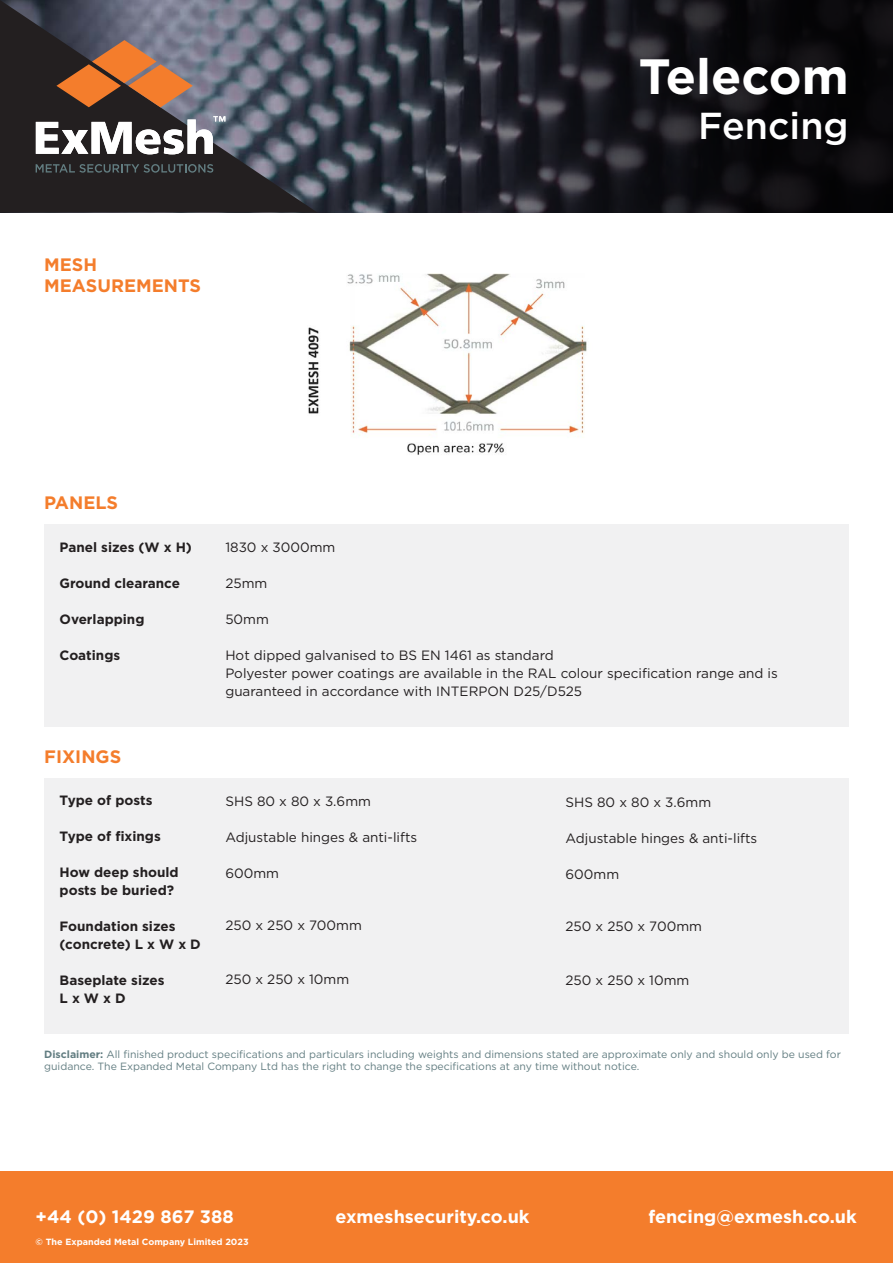
<style>
.page{position:relative;width:893px;height:1263px;background:#fff}
.page>*{position:absolute;margin:0;border:0;box-sizing:border-box;transform-origin:0 0}
.t1{font:700 49.5px "Gotham";color:#fff}
.t2{font:500 37.5px "Gotham";color:#fff}
.t3{font:700 18px "Gotham";color:#fff}
.t4{font:700 18px/21.6px "Gotham";color:#f47d2c}
.t5{font:13.5px/18px "Gotham";color:#231f20}
.t6{font:700 13.5px/18px "Gotham";color:#231f20}
.t7{font:10.5px/12.6px "Gotham";color:#627d81}
.t8{font:700 9px "Gotham";color:#fff}
.s1{font-weight:700}
</style>
<div class="page">
<svg style="left:318px;top:0;width:575px;height:212px;background:#1f2026"></svg>
<div style="left:0;top:1171px;width:893px;height:92px;background:#f47d2c"></div>
<svg style="left:0;top:0;width:318px;height:213px;background:#45464f"></svg>
<svg style="left:36px;top:116px;width:189px;height:38px"></svg>
<svg style="left:36px;top:164px;width:177px;height:9px;background:#383f41"></svg>
<svg style="left:56px;top:40px;width:137px;height:67px;background:#986243"></svg>
<div style="left:44px;top:524px;width:805px;height:203px;background:#f1f1f2"></div>
<div style="left:44px;top:778px;width:805px;height:256px;background:#f1f1f2"></div>
<img style="left:308px;top:273px;width:279px;height:182px">
<h3 class="t4" style="left:44px;top:253px;width:158px">MESH<br>MEASUREMENTS</h3>
<h1 class="t1" style="left:639px;top:43px;width:211px">Telecom</h1>
<h2 class="t2" style="left:698px;top:101px;width:152px">Fencing</h2>
<h3 class="t4" style="left:44px;top:492px;width:75px">PANELS</h3>
<p class="t6" style="left:60px;top:538px;width:134px">Panel sizes (W x H)</p>
<p class="t6" style="left:60px;top:574px;width:122px">Ground clearance</p>
<p class="t6" style="left:60px;top:610px;width:86px">Overlapping</p>
<p class="t6" style="left:60px;top:646px;width:62px">Coatings</p>
<h3 class="t4" style="left:44px;top:745px;width:78px">FIXINGS</h3>
<p class="t6" style="left:60px;top:791px;width:94px">Type of posts</p>
<p class="t6" style="left:60px;top:827px;width:103px">Type of fixings</p>
<p class="t6" style="left:60px;top:863px;width:121px">How deep should posts be buried?</p>
<p class="t6" style="left:60px;top:917px;width:143px">Foundation sizes (concrete) L x W x D</p>
<p class="t6" style="left:60px;top:971px;width:106px">Baseplate sizes<br>L x W x D</p>
<p class="t5" style="left:225px;top:538px;width:112px">1830 x 3000mm</p>
<p class="t5" style="left:225px;top:574px;width:44px">25mm</p>
<p class="t5" style="left:225px;top:610px;width:45px">50mm</p>
<p class="t5" style="left:225px;top:646px;width:554px">Hot dipped galvanised to BS EN 1461 as standard<br>Polyester power coatings are available in the RAL colour specification range and is guaranteed in accordance with INTERPON D25/D525</p>
<p class="t5" style="left:225px;top:792px;width:147px">SHS 80 x 80 x 3.6mm</p>
<p class="t5" style="left:225px;top:828px;width:193px">Adjustable hinges &amp; anti-lifts</p>
<p class="t5" style="left:225px;top:864px;width:55px">600mm</p>
<p class="t5" style="left:566px;top:792px;width:147px">SHS 80 x 80 x 3.6mm</p>
<p class="t5" style="left:566px;top:828px;width:193px">Adjustable hinges &amp; anti-lifts</p>
<p class="t5" style="left:566px;top:864px;width:55px">600mm</p>
<p class="t5" style="left:225px;top:916px;width:138px">250 x 250 x 700mm</p>
<p class="t5" style="left:566px;top:917px;width:138px">250 x 250 x 700mm</p>
<p class="t5" style="left:225px;top:970px;width:125px">250 x 250 x 10mm</p>
<p class="t5" style="left:566px;top:971px;width:125px">250 x 250 x 10mm</p>
<p class="t7" style="left:44px;top:1047px;width:798px"><span class="s1">Disclaimer:</span> All finished product specifications and particulars including weights and dimensions stated are approximate only and should only be used for guidance. The Expanded Metal Company Ltd has the right to change the specifications at any time without notice.</p>
<h3 class="t3" style="left:36px;top:1205px;width:200px">+44 (0) 1429 867 388</h3>
<p class="t8" style="left:36px;top:1235px;width:215px">© The Expanded Metal Company Limited 2023</p>
<h3 class="t3" style="left:335px;top:1205px;width:196px">exmeshsecurity.co.uk</h3>
<h3 class="t3" style="left:648px;top:1205px;width:210px">fencing@exmesh.co.uk</h3>
</div>
